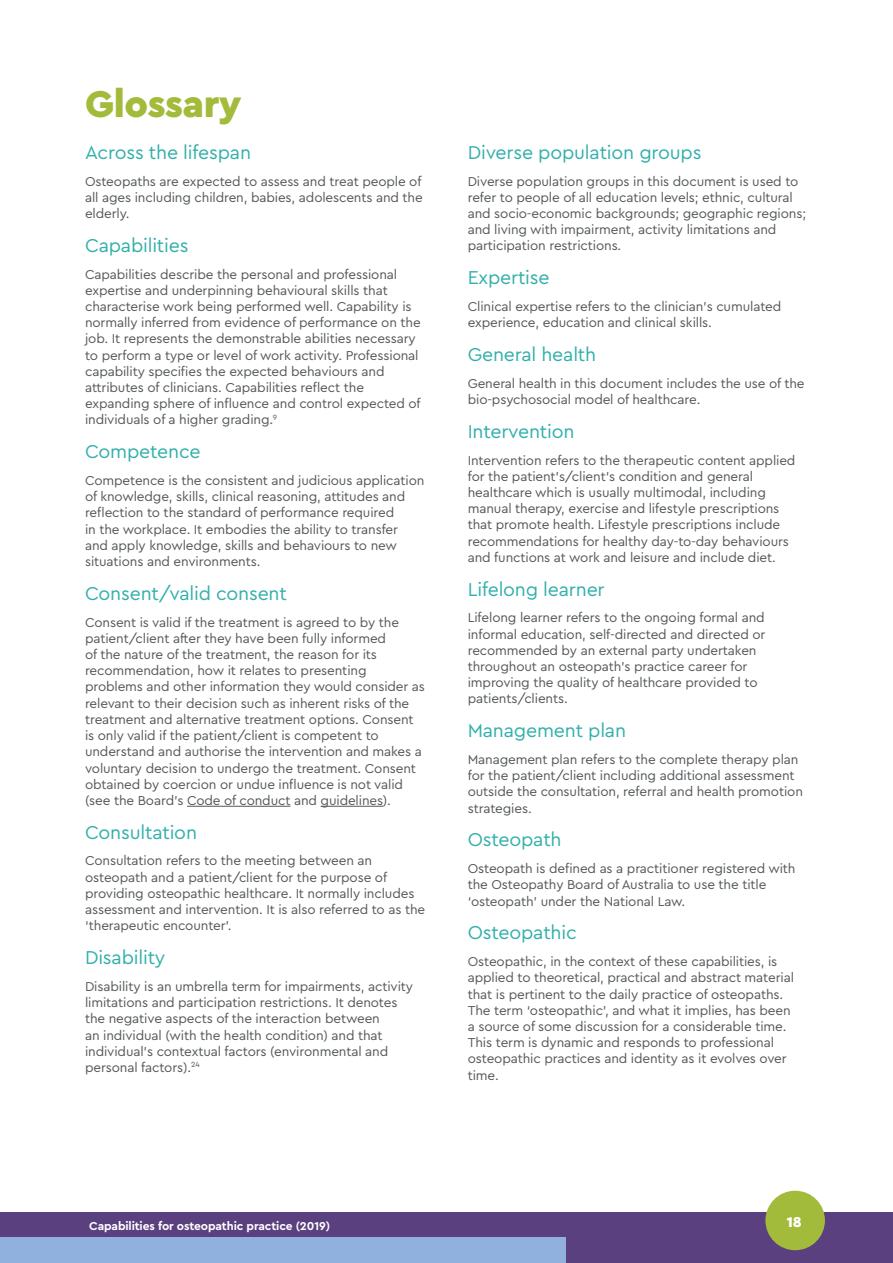
<style>
.page{position:relative;width:893px;height:1263px;background:#fff}
.page>*{position:absolute;margin:0;border:0;box-sizing:border-box;transform-origin:0 0}
.t1{font:900 39px "Cera Pro";letter-spacing:-.01em;color:#a2bb3a}
.t2{font:19.5px "Cera Pro";letter-spacing:-.01em;color:#33b0ab}
.t3{font:900 15px "Cera Pro";color:#fff}
.t4{font:13.5px/16.2px "Cera Pro";letter-spacing:-.01em;color:#54585b}
.t5{font:700 12px "Cera Pro";letter-spacing:-.01em;color:#fff}
</style>
<div class="page">
<div style="left:0;top:1212px;width:893px;height:51px;background:#5b4080"></div>
<div style="left:765px;top:1191px;width:60px;height:59px;background:#a2bb3a;border-radius:50%"></div>
<div style="left:0;top:1237px;width:566px;height:26px;background:#90b1dd"></div>
<hr style="left:187px;top:806px;width:103px;height:1px;background:#54585b">
<hr style="left:321px;top:806px;width:62px;height:1px;background:#54585b">
<h1 class="t1" style="left:85px;top:78px;width:158px">Glossary</h1>
<h2 class="t2" style="left:85px;top:139px;width:167px">Across the lifespan</h2>
<p class="t4" style="left:85px;top:172px;width:339px;text-align:justify">Osteopaths are expected to assess and treat people of all ages including children, babies, adolescents and the elderly.</p>
<h2 class="t2" style="left:85px;top:232px;width:105px">Capabilities</h2>
<p class="t4" style="left:85px;top:265px;width:337px">Capabilities describe the personal and professional expertise and underpinning behavioural skills that characterise work being performed well. Capability is normally inferred from evidence of performance on the job. It represents the demonstrable abilities necessary to perform a type or level of work activity. Professional capability specifies the expected behaviours and attributes of clinicians. Capabilities reflect the expanding sphere of influence and control expected of individuals of a higher grading.<sup>9</sup></p>
<h2 class="t2" style="left:85px;top:439px;width:117px">Competence</h2>
<p class="t4" style="left:85px;top:472px;width:341px">Competence is the consistent and judicious application of knowledge, skills, clinical reasoning, attitudes and reflection to the standard of performance required<br>in the workplace. It embodies the ability to transfer and apply knowledge, skills and behaviours to new situations and environments.</p>
<h2 class="t2" style="left:85px;top:580px;width:203px">Consent/valid consent</h2>
<p class="t4" style="left:85px;top:613px;width:341px">Consent is valid if the treatment is agreed to by the patient/client after they have been fully informed<br>of the nature of the treatment, the reason for its recommendation, how it relates to presenting problems and other information they would consider as relevant to their decision such as inherent risks of the treatment and alternative treatment options. Consent is only valid if the patient/client is competent to understand and authorise the intervention and makes a voluntary decision to undergo the treatment. Consent obtained by coercion or undue influence is not valid (see the Board’s Code of conduct and guidelines).</p>
<h2 class="t2" style="left:85px;top:819px;width:113px">Consultation</h2>
<p class="t4" style="left:85px;top:852px;width:342px">Consultation refers to the meeting between an osteopath and a patient/client for the purpose of providing osteopathic healthcare. It normally includes assessment and intervention. It is also referred to as the ‘therapeutic encounter’.</p>
<h2 class="t2" style="left:85px;top:944px;width:82px">Disability</h2>
<p class="t4" style="left:85px;top:978px;width:330px">Disability is an umbrella term for impairments, activity limitations and participation restrictions. It denotes the negative aspects of the interaction between<br>an individual (with the health condition) and that individual’s contextual factors (environmental and personal factors).<sup>24</sup></p>
<h2 class="t2" style="left:468px;top:139px;width:235px">Diverse population groups</h2>
<p class="t4" style="left:468px;top:172px;width:340px">Diverse population groups in this document is used to refer to people of all education levels; ethnic, cultural and socio-economic backgrounds; geographic regions; and living with impairment, activity limitations and participation restrictions.</p>
<h2 class="t2" style="left:468px;top:265px;width:83px">Expertise</h2>
<p class="t4" style="left:468px;top:298px;width:315px">Clinical expertise refers to the clinician’s cumulated experience, education and clinical skills.</p>
<h2 class="t2" style="left:468px;top:341px;width:130px">General health</h2>
<p class="t4" style="left:468px;top:375px;width:338px">General health in this document includes the use of the bio-psychosocial model of healthcare.</p>
<h2 class="t2" style="left:468px;top:418px;width:108px">Intervention</h2>
<p class="t4" style="left:468px;top:451px;width:329px">Intervention refers to the therapeutic content applied for the patient’s/client’s condition and general healthcare which is usually multimodal, including manual therapy, exercise and lifestyle prescriptions that promote health. Lifestyle prescriptions include recommendations for healthy day-to-day behaviours and functions at work and leisure and include diet.</p>
<h2 class="t2" style="left:468px;top:576px;width:138px">Lifelong learner</h2>
<p class="t4" style="left:468px;top:609px;width:299px">Lifelong learner refers to the ongoing formal and informal education, self-directed and directed or recommended by an external party undertaken throughout an osteopath’s practice career for improving the quality of healthcare provided to patients/clients.</p>
<h2 class="t2" style="left:468px;top:718px;width:160px">Management plan</h2>
<p class="t4" style="left:468px;top:751px;width:337px">Management plan refers to the complete therapy plan for the patient/client including additional assessment outside the consultation, referral and health promotion strategies.</p>
<h2 class="t2" style="left:468px;top:827px;width:95px">Osteopath</h2>
<p class="t4" style="left:468px;top:860px;width:329px">Osteopath is defined as a practitioner registered with the Osteopathy Board of Australia to use the title ‘osteopath’ under the National Law.</p>
<h2 class="t2" style="left:468px;top:920px;width:111px">Osteopathic</h2>
<p class="t4" style="left:468px;top:953px;width:328px">Osteopathic, in the context of these capabilities, is applied to theoretical, practical and abstract material that is pertinent to the daily practice of osteopaths.<br>The term ‘osteopathic’, and what it implies, has been a source of some discussion for a considerable time.<br>This term is dynamic and responds to professional osteopathic practices and identity as it evolves over time.</p>
<p class="t5" style="left:89px;top:1218px;width:242px">Capabilities for osteopathic practice (2019)</p>
<p class="t3" style="left:787px;top:1211px;width:16px">18</p>
</div>
